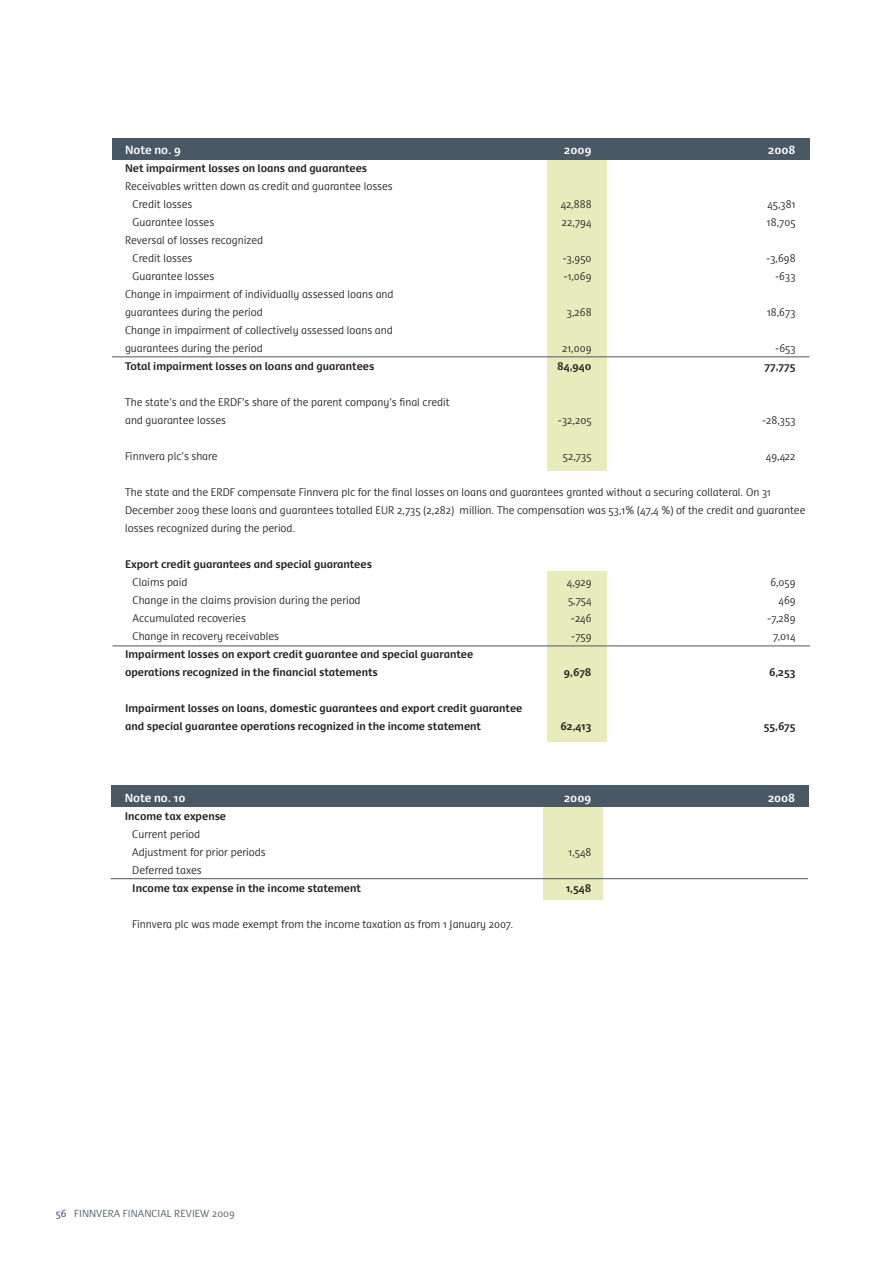
<style>
.page{position:relative;width:893px;height:1263px;background:#fff}
.page>*{position:absolute;margin:0;border:0;box-sizing:border-box;transform-origin:0 0}
.t1{font:700 11.25px "Dancer";color:#fff;scale:.95 1}
.t2{font:300 10.5px/18px "Dancer";color:#231f20;scale:.95 1}
.t3{font:700 10.5px/18px "Dancer";color:#231f20;scale:.95 1}
.t4{font:300 9.75px "Dancer";color:#485865}
.s1{color:#14377d}
</style>
<div class="page">
<div style="left:547px;top:571px;width:59px;height:171px;background:#e8ebbc"></div>
<div style="left:547px;top:156px;width:60px;height:315px;background:#e8ebbc"></div>
<div style="left:112px;top:138px;width:698px;height:21px;background:#485865"></div>
<hr style="left:112px;top:356px;width:697px;height:1px;background:#485865">
<hr style="left:113px;top:645px;width:697px;height:1px;background:#485865">
<div style="left:544px;top:804px;width:59px;height:96px;background:#e8ebbc"></div>
<div style="left:111px;top:786px;width:698px;height:21px;background:#485865"></div>
<hr style="left:111px;top:878px;width:697px;height:1px;background:#485865">
<p class="t1" style="left:125px;top:145px;width:60px">Note no. 9</p>
<p class="t1" style="left:564px;top:145px;width:30px">2009</p>
<p class="t1" style="left:768px;top:145px;width:30px">2008</p>
<p class="t3" style="left:125px;top:160px;width:256px">Net impairment losses on loans and guarantees</p>
<p class="t2" style="left:133px;top:178px;width:275px;text-indent:-8px">Receivables written down as credit and guarantee losses<br>Credit losses</p>
<p class="t2" style="left:561px;top:196px;width:34px">42,888</p>
<p class="t2" style="left:767px;top:196px;width:31px">45,381</p>
<p class="t2" style="left:133px;top:214px;width:87px">Guarantee losses</p>
<p class="t2" style="left:562px;top:214px;width:33px">22,794</p>
<p class="t2" style="left:767px;top:214px;width:32px">18,705</p>
<p class="t2" style="left:133px;top:232px;width:139px;text-indent:-8px">Reversal of losses recognized<br>Credit losses</p>
<p class="t2" style="left:563px;top:250px;width:32px">-3,950</p>
<p class="t2" style="left:766px;top:250px;width:32px">-3,698</p>
<p class="t2" style="left:133px;top:268px;width:87px">Guarantee losses</p>
<p class="t2" style="left:563px;top:268px;width:31px">-1,069</p>
<p class="t2" style="left:775px;top:268px;width:23px">-633</p>
<p class="t2" style="left:125px;top:286px;width:284px">Change in impairment of individually assessed loans and guarantees during the period</p>
<p class="t2" style="left:567px;top:304px;width:27px">3,268</p>
<p class="t2" style="left:767px;top:304px;width:32px">18,673</p>
<p class="t2" style="left:125px;top:322px;width:283px">Change in impairment of collectively assessed loans and guarantees during the period</p>
<p class="t2" style="left:562px;top:340px;width:33px">21,009</p>
<p class="t2" style="left:775px;top:340px;width:23px">-653</p>
<p class="t3" style="left:125px;top:358px;width:264px">Total impairment losses on loans and guarantees</p>
<p class="t3" style="left:557px;top:358px;width:38px">84,940</p>
<p class="t3" style="left:764px;top:358px;width:34px">77,775</p>
<p class="t2" style="left:125px;top:394px;width:343px">The state’s and the ERDF’s share of the parent company’s final credit and guarantee losses</p>
<p class="t2" style="left:558px;top:412px;width:37px">-32,205</p>
<p class="t2" style="left:762px;top:412px;width:37px">-28,353</p>
<p class="t2" style="left:125px;top:448px;width:99px">Finnvera plc’s share</p>
<p class="t2" style="left:563px;top:448px;width:32px">52,735</p>
<p class="t2" style="left:766px;top:448px;width:33px">49,422</p>
<p class="t2" style="left:125px;top:484px;width:718px">The state and the ERDF compensate Finnvera plc for the final losses on loans and guarantees granted without a securing collateral. On 31<br>December 2009 these loans and guarantees totalled EUR 2,735 (2,282) million. The compensation was 53,1% (47,4 %) of the credit and guarantee losses recognized during the period.</p>
<p class="t3" style="left:125px;top:556px;width:261px">Export credit guarantees and special guarantees</p>
<p class="t2" style="left:133px;top:574px;width:59px">Claims paid</p>
<p class="t2" style="left:567px;top:574px;width:28px">4,929</p>
<p class="t2" style="left:770px;top:574px;width:28px">6,059</p>
<p class="t2" style="left:133px;top:592px;width:242px">Change in the claims provision during the period</p>
<p class="t2" style="left:568px;top:592px;width:26px">5,754</p>
<p class="t2" style="left:778px;top:592px;width:19px">469</p>
<p class="t2" style="left:133px;top:610px;width:121px">Accumulated recoveries</p>
<p class="t2" style="left:571px;top:610px;width:23px">-246</p>
<p class="t2" style="left:767px;top:610px;width:31px">-7,289</p>
<p class="t2" style="left:133px;top:628px;width:156px">Change in recovery receivables</p>
<p class="t2" style="left:571px;top:628px;width:23px">-759</p>
<p class="t2" style="left:773px;top:628px;width:25px">7,014</p>
<p class="t3" style="left:125px;top:646px;width:368px">Impairment losses on export credit guarantee and special guarantee operations recognized in the financial statements</p>
<p class="t3" style="left:564px;top:664px;width:31px">9,678</p>
<p class="t3" style="left:769px;top:664px;width:29px">6,253</p>
<p class="t3" style="left:125px;top:700px;width:420px">Impairment losses on loans, domestic guarantees and export credit guarantee and special guarantee operations recognized in the income statement</p>
<p class="t3" style="left:560px;top:718px;width:34px">62,413</p>
<p class="t3" style="left:764px;top:718px;width:35px">55,675</p>
<p class="t1" style="left:125px;top:793px;width:66px">Note no. 10</p>
<p class="t1" style="left:564px;top:793px;width:30px">2009</p>
<p class="t1" style="left:768px;top:793px;width:30px">2008</p>
<p class="t3" style="left:125px;top:808px;width:108px">Income tax expense</p>
<p class="t2" style="left:132px;top:826px;width:142px">Current period<br>Adjustment for prior periods</p>
<p class="t2" style="left:569px;top:844px;width:25px">1,548</p>
<p class="t2" style="left:132px;top:862px;width:75px">Deferred taxes</p>
<p class="t3" style="left:132px;top:880px;width:242px">Income tax expense in the income statement</p>
<p class="t3" style="left:566px;top:880px;width:28px">1,548</p>
<p class="t2" style="left:132px;top:916px;width:403px">Finnvera plc was made exempt from the income taxation as from 1 January 2007.</p>
<p class="t4" style="left:56px;top:1210px;width:181px"><span class="s1">56</span> FINNVERA FINANCIAL REVIEW 2009</p>
</div>
